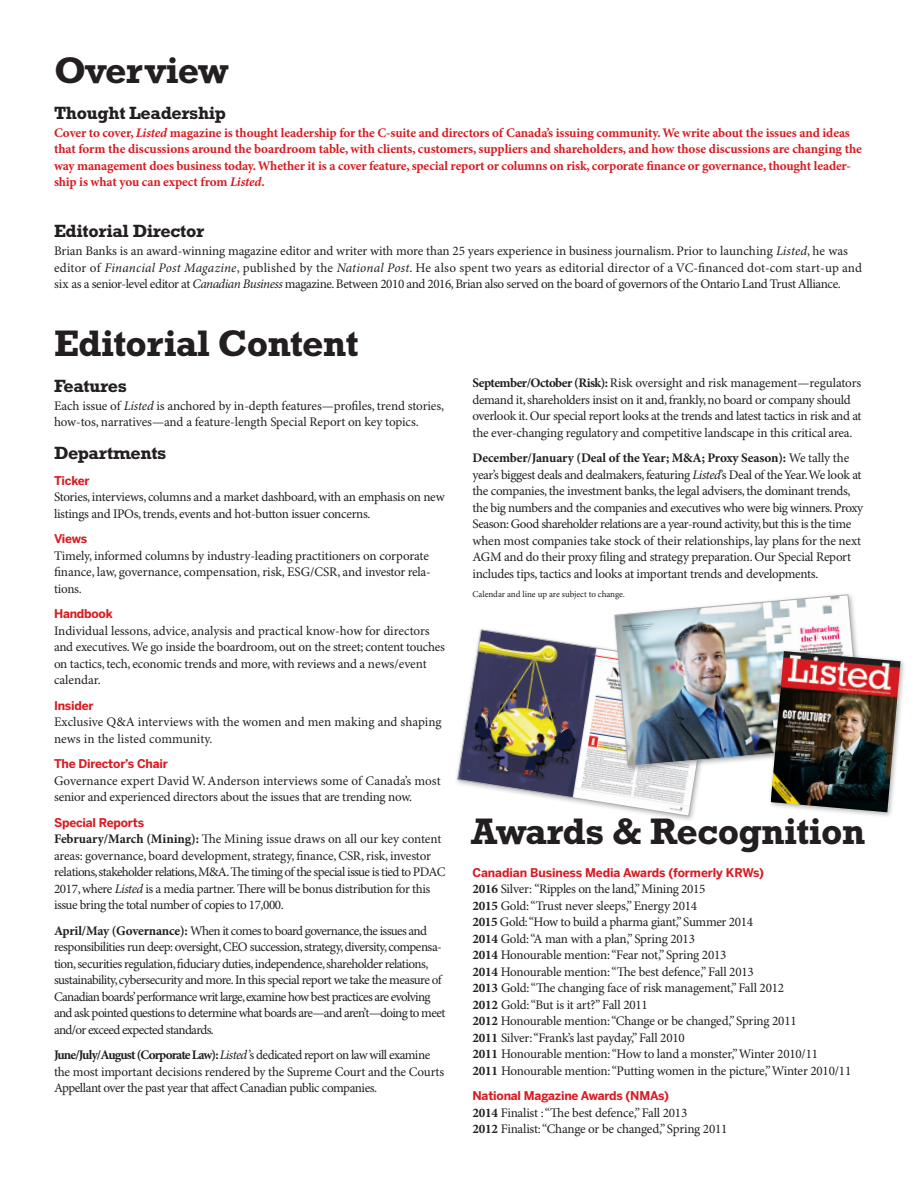
<style>
.page{position:relative;width:918px;height:1188px;background:#fff}
.page>*{position:absolute;margin:0;border:0;box-sizing:border-box;transform-origin:0 0}
.t1{font:700 37.5px "Rockwell";letter-spacing:-.02em;color:#231f20}
.t2{font:700 18px "Rockwell";letter-spacing:-.02em;color:#231f20}
.t3{font:13.2px/16.5px "Minion Pro";letter-spacing:-.025em;color:#231f20}
.t4{font:13.2px/16.5px "Minion Pro";letter-spacing:-.045em;color:#231f20}
.t5{font:700 13.2px/16.5px "Minion Pro";letter-spacing:-.01em;color:#d81c23}
.t6{font:13.2px/16.5px "Minion Pro";color:#231f20}
.t7{font:700 12px "Benton Sans";letter-spacing:-.015em;color:#d81c23}
.t8{font:9px "Minion Pro";letter-spacing:-.01em;color:#231f20}
.s1{font-style:italic}
.s2{font-weight:700}
</style>
<div class="page">
<svg style="left:457px;top:630px;width:237px;height:186px"></svg>
<div style="left:611px;top:591px;width:257px;height:182px;background:#231f20;opacity:.35"></div>
<div style="left:767px;top:648px;width:140px;height:171px;background:#231f20;opacity:.35"></div>
<img style="left:615px;top:595px;width:285px;height:217px">
<img style="left:771px;top:651px;width:129px;height:161px">
<h1 class="t1" style="left:54px;top:48px;width:176px">Overview</h1>
<h2 class="t2" style="left:54px;top:102px;width:174px">Thought Leadership</h2>
<p class="t5" style="left:54px;top:125px;width:810px">Cover to cover, <span class="s1">Listed</span> magazine is thought leadership for the C-suite and directors of Canada’s issuing community. We write about the issues and ideas that form the discussions around the boardroom table, with clients, customers, suppliers and shareholders, and how those discussions are changing the way management does business today. Whether it is a cover feature, special report or columns on risk, corporate finance or governance, thought leader&shy;ship is what you can expect from <span class="s1">Listed</span>.</p>
<h2 class="t2" style="left:54px;top:221px;width:152px">Editorial Director</h2>
<p class="t3" style="left:54px;top:243px;width:810px">Brian Banks is an award-winning magazine editor and writer with more than 25 years experience in business journalism. Prior to launching <span class="s1">Listed</span>, he was editor of <span class="s1">Financial Post Magazine</span>, published by the <span class="s1">National Post</span>. He also spent two years as editorial director of a VC-financed dot-com start-up and six as a senior-level editor at <span class="s1">Canadian Business</span> magazine. Between 2010 and 2016, Brian also served on the board of governors of the Ontario Land Trust Alliance.</p>
<h1 class="t1" style="left:54px;top:321px;width:306px">Editorial Content</h1>
<h2 class="t2" style="left:54px;top:375px;width:75px">Features</h2>
<p class="t3" style="left:54px;top:398px;width:392px">Each issue of <span class="s1">Listed</span> is anchored by in-depth features—profiles, trend stories, how-tos, narratives—and a feature-length Special Report on key topics.</p>
<h2 class="t2" style="left:54px;top:442px;width:114px">Departments</h2>
<p class="t7" style="left:54px;top:473px;width:37px">Ticker</p>
<p class="t3" style="left:54px;top:489px;width:392px">Stories, interviews, columns and a market dashboard, with an emphasis on new listings and IPOs, trends, events and hot-button issuer concerns.</p>
<p class="t7" style="left:54px;top:532px;width:35px">Views</p>
<p class="t3" style="left:54px;top:548px;width:378px">Timely, informed columns by industry-leading practitioners on corporate finance, law, governance, compensation, risk, ESG/CSR, and investor rela&shy;tions.</p>
<p class="t7" style="left:54px;top:607px;width:60px">Handbook</p>
<p class="t3" style="left:54px;top:623px;width:393px">Individual lessons, advice, analysis and practical know-how for directors and executives. We go inside the boardroom, out on the street; content touches on tactics, tech, economic trends and more, with reviews and a news/event calendar.</p>
<p class="t7" style="left:54px;top:698px;width:41px">Insider</p>
<p class="t6" style="left:54px;top:714px;width:389px">Exclusive Q&amp;A interviews with the women and men making and shaping news in the listed community.</p>
<p class="t7" style="left:54px;top:757px;width:115px">The Director’s Chair</p>
<p class="t3" style="left:54px;top:773px;width:388px">Governance expert David W. Anderson interviews some of Canada’s most senior and experienced directors about the issues that are trending now.</p>
<p class="t7" style="left:54px;top:815px;width:92px">Special Reports</p>
<p class="t3" style="left:54px;top:831px;width:393px"><span class="s2">February/March (Mining):</span> The Mining issue draws on all our key content areas: governance, board development, strategy, finance, CSR, risk, investor relations, stakeholder relations, M&amp;A. The timing of the special issue is tied to PDAC 2017, where <span class="s1">Listed</span> is a media partner. There will be bonus distribution for this issue bring the total number of copies to 17,000.</p>
<p class="t4" style="left:54px;top:923px;width:393px"><span class="s2">April/May (Governance):</span> When it comes to board governance, the issues and responsibilities run deep: oversight, CEO succession, strategy, diversity, compensa&shy;tion, securities regulation, fiduciary duties, independence, shareholder relations, sustainability, cybersecurity and more. In this special report we take the measure of Canadian boards’ performance writ large, examine how best practices are evolving and ask pointed questions to determine what boards are—and aren’t—doing to meet and/or exceed expected standards.</p>
<p class="t3" style="left:54px;top:1047px;width:392px"><span class="s2">June/July/August (Corporate Law):</span> <span class="s1">Listed</span> ’s dedicated report on law will examine the most important decisions rendered by the Supreme Court and the Courts<br>Appellant over the past year that affect Canadian public companies.</p>
<p class="t3" style="left:473px;top:375px;width:391px"><span class="s2">September/October (Risk):</span> Risk oversight and risk management—regulators demand it, shareholders insist on it and, frankly, no board or company should overlook it. Our special report looks at the trends and latest tactics in risk and at the ever-changing regulatory and competitive landscape in this critical area.</p>
<p class="t3" style="left:473px;top:450px;width:392px"><span class="s2">December/January (Deal of the Year; M&amp;A; Proxy Season):</span> We tally the year’s biggest deals and dealmakers, featuring <span class="s1">Listed</span>’s Deal of the Year. We look at the companies, the investment banks, the legal advisers, the dominant trends, the big numbers and the companies and executives who were big winners. Proxy Season: Good shareholder relations are a year-round activity, but this is the time when most companies take stock of their relationships, lay plans for the next AGM and do their proxy filing and strategy preparation. Our Special Report includes tips, tactics and looks at important trends and developments.</p>
<p class="t8" style="left:472px;top:589px;width:154px">Calendar and line up are subject to change.</p>
<h1 class="t1" style="left:471px;top:809px;width:396px">Awards &amp; Recognition</h1>
<p class="t7" style="left:472px;top:865px;width:293px">Canadian Business Media Awards (formerly KRWs)</p>
<p class="t3" style="left:472px;top:881px;width:380px"><span class="s2">2016</span> Silver: “Ripples on the land,” Mining 2015<br><span class="s2">2015</span> Gold: “Trust never sleeps,” Energy 2014<br><span class="s2">2015</span> Gold: “How to build a pharma giant,” Summer 2014<br><span class="s2">2014</span> Gold: “A man with a plan,” Spring 2013<br><span class="s2">2014</span> Honourable mention: “Fear not,” Spring 2013<br><span class="s2">2014</span> Honourable mention: “The best defence,” Fall 2013<br><span class="s2">2013</span> Gold: “The changing face of risk management,” Fall 2012<br><span class="s2">2012</span> Gold: “But is it art?” Fall 2011<br><span class="s2">2012</span> Honourable mention: “Change or be changed,” Spring 2011<br><span class="s2">2011</span> Silver: “Frank’s last payday,” Fall 2010<br><span class="s2">2011</span> Honourable mention: “How to land a monster,” Winter 2010/11<br><span class="s2">2011</span> Honourable mention: “Putting women in the picture,” Winter 2010/11</p>
<p class="t7" style="left:472px;top:1089px;width:198px">National Magazine Awards (NMAs)</p>
<p class="t3" style="left:472px;top:1105px;width:256px"><span class="s2">2014</span> Finalist : “The best defence,” Fall 2013<br><span class="s2">2012</span> Finalist: “Change or be changed,” Spring 2011</p>
</div>
